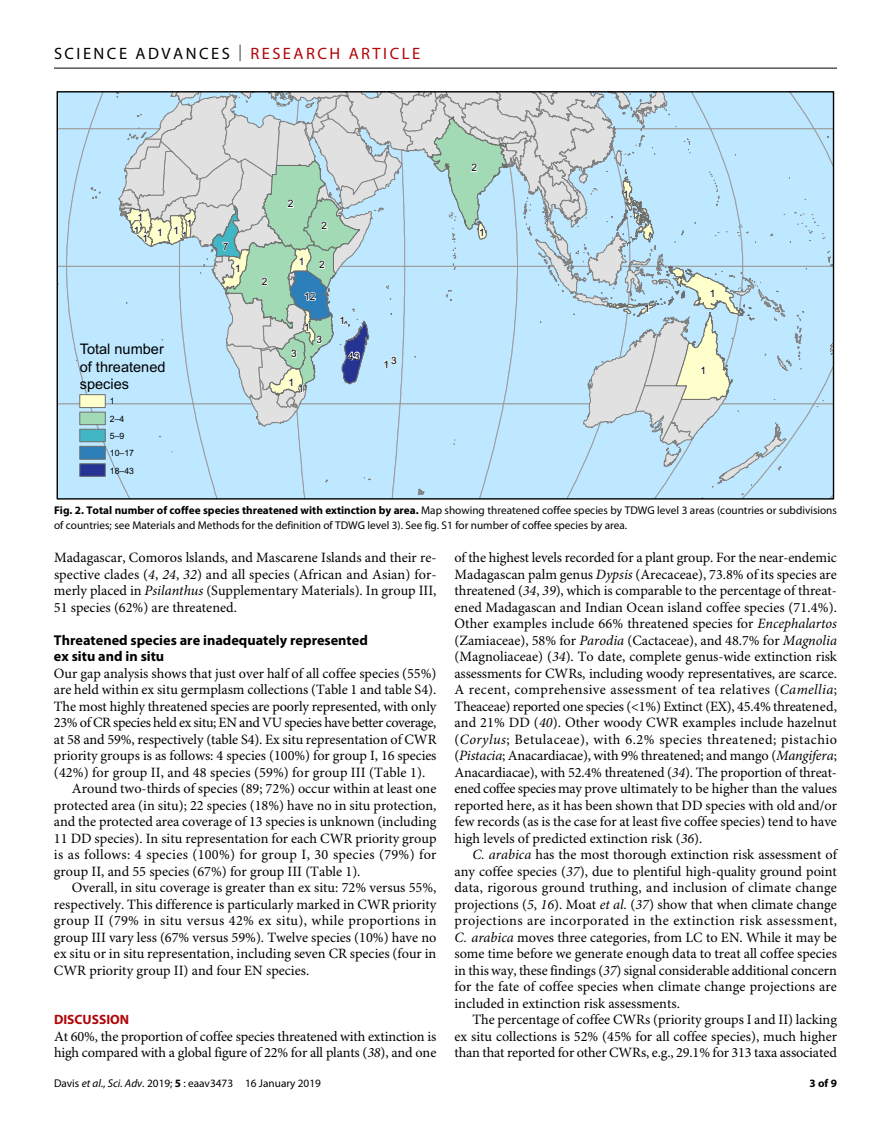
<style>
.page{position:relative;width:891px;height:1134px;background:#fff}
.page>*{position:absolute;margin:0;border:0;box-sizing:border-box;transform-origin:0 0}
.t1{font:16.5px "Myriad Pro";letter-spacing:.15em;color:#000}
.t2{font:14.55px/17.4px "Arial";color:#000;text-align:justify}
.t3{font:14.25px/16.5px "Minion Pro";color:#000;text-align:justify}
.t4{font:14.25px "Minion Pro";letter-spacing:.02em;color:#000}
.t5{font:700 14.25px/16.5px "Myriad Pro";color:#000}
.t6{font:14.25px "Minion Pro";letter-spacing:-.025em;color:#000}
.t7{font:700 13.5px "Myriad Pro";color:#b10508}
.t8{font:11.25px/15px "Myriad Pro";color:#000}
.t9{font:700 11.25px "Myriad Pro";color:#000}
.t10{font:10.05px "Arial";color:#000}
.t11{font:8.7px/17.2px "Arial";color:#000}
.s1{font-weight:300}
.s2{color:#b10508}
.s3{font-weight:700}
.s4{font-style:italic}
</style>
<div class="page">
<hr style="left:54px;top:68px;width:783px;height:1px;background:#000">
<svg style="left:59px;top:93px;width:773px;height:405px;background:#bfdfed"></svg>
<div style="left:79px;top:394px;width:27px;height:14px;background:#ffc;border:1px solid #6e6e6e"></div>
<div style="left:79px;top:412px;width:27px;height:13px;background:#a1dab4;border:1px solid #6e6e6e"></div>
<div style="left:79px;top:429px;width:27px;height:13px;background:#41b6c4;border:1px solid #6e6e6e"></div>
<div style="left:79px;top:446px;width:27px;height:14px;background:#2c7fb8;border:1px solid #6e6e6e"></div>
<div style="left:79px;top:463px;width:27px;height:14px;background:#253493;border:1px solid #6e6e6e"></div>
<p class="t1" style="left:54px;top:40px;width:368px">SCIENCE ADVANCES <span class="s1">|</span> <span class="s2">RESEARCH ARTICLE</span></p>
<p class="t10" style="left:288px;top:197px;width:7px">2</p>
<p class="t10" style="left:471px;top:161px;width:7px">2</p>
<p class="t10" style="left:138px;top:211px;width:7px">1</p>
<p class="t10" style="left:187px;top:216px;width:7px">1</p>
<p class="t10" style="left:322px;top:219px;width:7px">2</p>
<p class="t10" style="left:174px;top:223px;width:7px">1</p>
<p class="t10" style="left:134px;top:224px;width:7px">1</p>
<p class="t10" style="left:479px;top:225px;width:7px">1</p>
<p class="t10" style="left:182px;top:229px;width:7px">1</p>
<p class="t10" style="left:157px;top:225px;width:7px">1</p>
<p class="t10" style="left:142px;top:232px;width:7px">1</p>
<p class="t10" style="left:223px;top:240px;width:7px">7</p>
<p class="t2" style="left:80px;top:340px;width:87px">Total number of threatened species</p>
<p class="t11" style="left:110px;top:393px;width:26px">1<br>2–4<br>5–9<br>10–17<br>18–43</p>
<p class="t10" style="left:235px;top:261px;width:7px">1</p>
<p class="t10" style="left:262px;top:275px;width:7px">2</p>
<p class="t10" style="left:299px;top:255px;width:7px">1</p>
<p class="t10" style="left:319px;top:258px;width:7px">2</p>
<p class="t10" style="left:304px;top:290px;width:13px">12</p>
<p class="t10" style="left:304px;top:321px;width:7px">1</p>
<p class="t10" style="left:291px;top:347px;width:7px">3</p>
<p class="t10" style="left:288px;top:376px;width:7px">1</p>
<p class="t10" style="left:298px;top:382px;width:7px">1</p>
<p class="t10" style="left:316px;top:333px;width:7px">3</p>
<p class="t10" style="left:339px;top:314px;width:7px">1</p>
<p class="t10" style="left:348px;top:349px;width:13px">43</p>
<p class="t10" style="left:383px;top:356px;width:15px">13</p>
<p class="t10" style="left:623px;top:187px;width:7px">1</p>
<p class="t10" style="left:644px;top:302px;width:7px">1</p>
<p class="t10" style="left:710px;top:287px;width:7px">1</p>
<p class="t10" style="left:700px;top:364px;width:7px">1</p>
<p class="t8" style="left:54px;top:503px;width:785px"><span class="s3">Fig. 2. Total number of coffee species threatened with extinction by area.</span> Map showing threatened coffee species by TDWG level 3 areas (countries or subdivisions of countries; see Materials and Methods for the definition of TDWG level 3). See fig. S1 for number of coffee species by area.</p>
<p class="t3" style="left:54px;top:551px;width:384px">Madagascar, Comoros lslands, and Mascarene Islands and their re&shy;spective clades (<span class="s4">4</span>, <span class="s4">24</span>, <span class="s4">32</span>) and all species (African and Asian) for&shy;merly placed in <span class="s4">Psilanthus</span> (Supplementary Materials). In group III, 51 species (62%) are threatened.</p>
<p class="t5" style="left:54px;top:630px;width:315px">Threatened species are inadequately represented ex situ and in situ</p>
<p class="t3" style="left:54px;top:666px;width:384px">Our gap analysis shows that just over half of all coffee species (55%)</p>
<p class="t3" style="left:54px;top:683px;width:384px">are held within ex situ germplasm collections (Table 1 and table S4).</p>
<p class="t3" style="left:54px;top:699px;width:384px">The most highly threatened species are poorly represented, with only</p>
<p class="t6" style="left:54px;top:714px;width:384px">23% of CR species held ex situ; EN and VU species have better coverage,</p>
<p class="t3" style="left:54px;top:732px;width:384px">at 58 and 59%, respectively (table S4). Ex situ representation of CWR</p>
<p class="t3" style="left:54px;top:749px;width:384px">priority groups is as follows: 4 species (100%) for group I, 16 species</p>
<p class="t3" style="left:54px;top:765px;width:373px">(42%) for group II, and 48 species (59%) for group III (Table 1).</p>
<p class="t3" style="left:72px;top:782px;width:366px">Around two-thirds of species (89; 72%) occur within at least one</p>
<p class="t3" style="left:54px;top:798px;width:384px">protected area (in situ); 22 species (18%) have no in situ protection,</p>
<p class="t3" style="left:54px;top:815px;width:384px">and the protected area coverage of 13 species is unknown (including</p>
<p class="t3" style="left:54px;top:831px;width:384px">11 DD species). In situ representation for each CWR priority group</p>
<p class="t4" style="left:54px;top:846px;width:384px">is as follows: 4 species (100%) for group I, 30 species (79%) for</p>
<p class="t3" style="left:54px;top:864px;width:308px">group II, and 55 species (67%) for group III (Table 1).</p>
<p class="t3" style="left:72px;top:881px;width:366px">Overall, in situ coverage is greater than ex situ: 72% versus 55%,</p>
<p class="t3" style="left:54px;top:897px;width:384px">respectively. This difference is particularly marked in CWR priority</p>
<p class="t4" style="left:54px;top:912px;width:384px">group II (79% in situ versus 42% ex situ), while proportions in</p>
<p class="t3" style="left:54px;top:930px;width:384px">group III vary less (67% versus 59%). Twelve species (10%) have no</p>
<p class="t3" style="left:54px;top:947px;width:384px">ex situ or in situ representation, including seven CR species (four in</p>
<p class="t3" style="left:54px;top:963px;width:257px">CWR priority group II) and four EN species.</p>
<p class="t7" style="left:54px;top:1009px;width:77px">DISCUSSION</p>
<p class="t3" style="left:54px;top:1029px;width:384px">At 60%, the proportion of coffee species threatened with extinction is high compared with a global figure of 22% for all plants (<span class="s4">38</span>), and one</p>
<p class="t8" style="left:54px;top:1076px;width:268px">Davis <span class="s4">et al</span>., <span class="s4">Sci. Adv.</span> 2019; <span class="s3">5</span> : eaav3473 16 January 2019</p>
<p class="t3" style="left:454px;top:551px;width:384px">of the highest levels recorded for a plant group. For the near-endemic Madagascan palm genus <span class="s4">Dypsis</span> (Arecaceae), 73.8% of its species are threatened (<span class="s4">34</span>, <span class="s4">39</span>), which is comparable to the percentage of threat&shy;ened Madagascan and Indian Ocean island coffee species (71.4%).<br>Other examples include 66% threatened species for <span class="s4">Encephalartos </span>(Zamiaceae), 58% for <span class="s4">Parodia</span> (Cactaceae), and 48.7% for <span class="s4">Magnolia </span>(Magnoliaceae) (<span class="s4">34</span>). To date, complete genus-wide extinction risk assessments for CWRs, including woody representatives, are scarce.<br>A recent, comprehensive assessment of tea relatives (<span class="s4">Camellia</span>; Theaceae) reported one species (&lt;1%) Extinct (EX), 45.4% threatened, and 21% DD (<span class="s4">40</span>). Other woody CWR examples include hazelnut (<span class="s4">Corylus</span>; Betulaceae), with 6.2% species threatened; pistachio (<span class="s4">Pistacia</span>; Anacardiacae), with 9% threatened; and mango (<span class="s4">Mangifera</span>; Anacardiacae), with 52.4% threatened (<span class="s4">34</span>). The proportion of threat&shy;ened coffee species may prove ultimately to be higher than the values reported here, as it has been shown that DD species with old and/or few records (as is the case for at least five coffee species) tend to have high levels of predicted extinction risk (<span class="s4">36</span>).</p>
<p class="t3" style="left:454px;top:848px;width:384px;text-indent:18px"><span class="s4">C. arabica</span> has the most thorough extinction risk assessment of any coffee species (<span class="s4">37</span>), due to plentiful high-quality ground point data, rigorous ground truthing, and inclusion of climate change projections (<span class="s4">5</span>, <span class="s4">16</span>). Moat <span class="s4">et al.</span> (<span class="s4">37</span>) show that when climate change projections are incorporated in the extinction risk assessment, <span class="s4">C. arabica</span> moves three categories, from LC to EN. While it may be some time before we generate enough data to treat all coffee species in this way, these findings (<span class="s4">37</span>) signal considerable additional concern for the fate of coffee species when climate change projections are included in extinction risk assessments.</p>
<p class="t3" style="left:454px;top:1013px;width:384px;text-indent:18px">The percentage of coffee CWRs (priority groups I and II) lacking ex situ collections is 52% (45% for all coffee species), much higher than that reported for other CWRs, e.g., 29.1% for 313 taxa associated</p>
<p class="t9" style="left:810px;top:1074px;width:29px">3 of 9</p>
</div>
